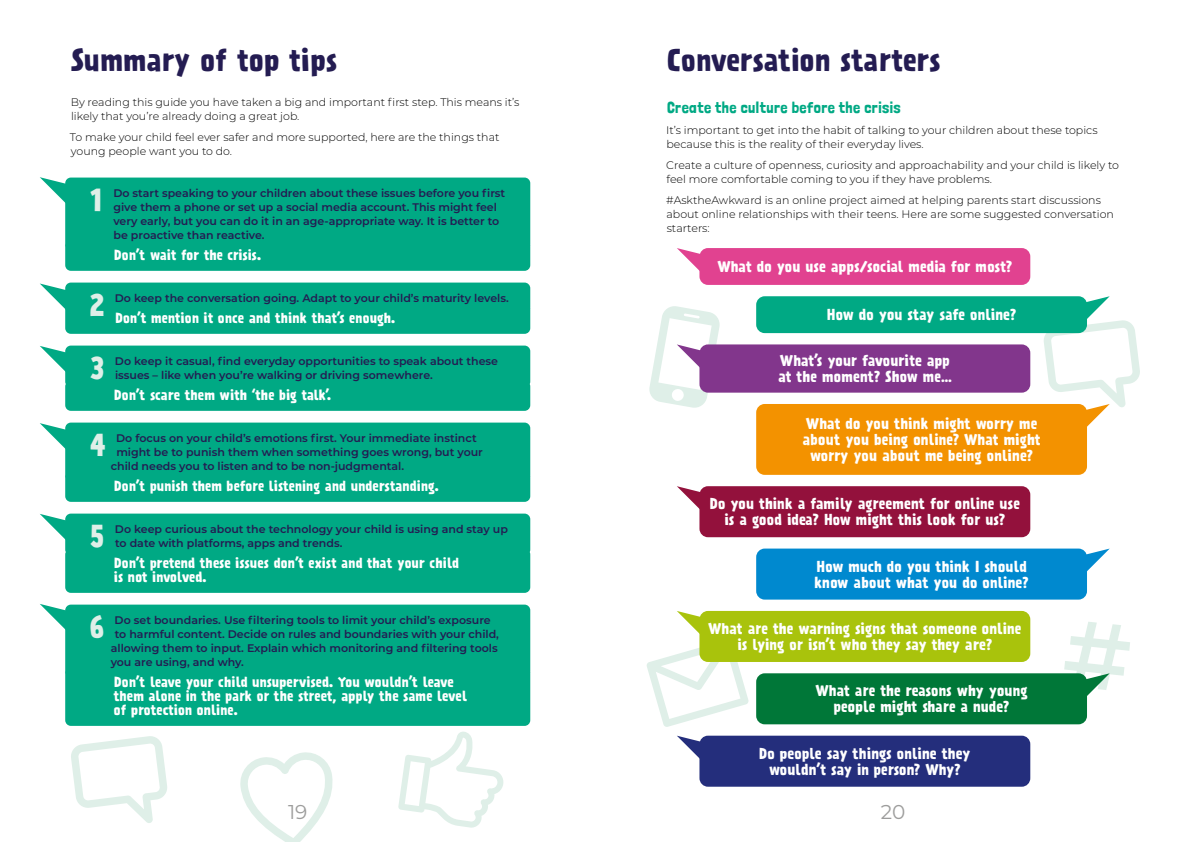
<style>
.page{position:relative;width:1191px;height:842px;background:#fff}
.page>*{position:absolute;margin:0;border:0;box-sizing:border-box;transform-origin:0 0}
.t1{font:700 28.2px "Prater Sans Pro";color:#dfefe8}
.t2{font:700 28px "Prater Sans Pro";color:#241c52}
.t3{font:20px "Montserrat";color:#9d9d9c}
.t4{font:16px "Londrina Solid";letter-spacing:.03em;color:#00a984}
.t5{font:700 14px/16px "Prater Sans Pro";letter-spacing:.01em;color:#fff;text-align:center}
.t6{font:700 13px/14px "Prater Sans Pro";letter-spacing:.01em;color:#fff}
.t7{font:600 11px/14px "Montserrat";color:#241c52}
.t8{font:300 11px/14px "Montserrat";color:#000}
</style>
<div class="page">
<svg style="left:71px;top:736px;width:96px;height:87px"></svg>
<svg style="left:240px;top:752px;width:93px;height:90px"></svg>
<svg style="left:398px;top:731px;width:106px;height:97px"></svg>
<div style="left:699px;top:248px;width:331px;height:37px;background:#e14290;border-radius:9px"></div>
<svg style="left:677px;top:248px;width:28px;height:28px"></svg>
<svg style="left:40px;top:177px;width:28px;height:26px"></svg>
<svg style="left:40px;top:283px;width:28px;height:26px"></svg>
<svg style="left:40px;top:346px;width:28px;height:25px"></svg>
<svg style="left:40px;top:423px;width:28px;height:26px"></svg>
<svg style="left:40px;top:514px;width:28px;height:25px"></svg>
<svg style="left:40px;top:604px;width:28px;height:25px"></svg>
<div style="left:756px;top:296px;width:331px;height:37px;background:#00a984;border-radius:9px"></div>
<div style="left:756px;top:404px;width:331px;height:71px;background:#f39200;border-radius:9px"></div>
<svg style="left:1043px;top:296px;width:97px;height:131px"></svg>
<div style="left:756px;top:549px;width:331px;height:51px;background:#0089cf;border-radius:9px"></div>
<svg style="left:1081px;top:549px;width:28px;height:23px"></svg>
<div style="left:756px;top:673px;width:331px;height:51px;background:#007738;border-radius:9px"></div>
<svg style="left:1064px;top:622px;width:66px;height:74px"></svg>
<div style="left:699px;top:344px;width:331px;height:49px;background:#82368c;border-radius:9px"></div>
<svg style="left:649px;top:306px;width:71px;height:102px"></svg>
<div style="left:699px;top:486px;width:331px;height:51px;background:#93113c;border-radius:9px"></div>
<svg style="left:677px;top:486px;width:28px;height:28px"></svg>
<div style="left:699px;top:611px;width:331px;height:51px;background:#a9c30c;border-radius:9px"></div>
<svg style="left:647px;top:611px;width:102px;height:116px"></svg>
<div style="left:699px;top:736px;width:331px;height:51px;background:#242e7c;border-radius:9px"></div>
<svg style="left:677px;top:736px;width:28px;height:28px"></svg>
<div style="left:65px;top:178px;width:465px;height:72px;background:#00a984;border-radius:6px"></div>
<div style="left:65px;top:241px;width:465px;height:30px;background:#00a984;border-radius:6px"></div>
<div style="left:65px;top:283px;width:465px;height:30px;background:#00a984;border-radius:6px"></div>
<div style="left:65px;top:304px;width:465px;height:30px;background:#00a984;border-radius:6px"></div>
<div style="left:65px;top:346px;width:465px;height:41px;background:#00a984;border-radius:6px"></div>
<div style="left:65px;top:381px;width:465px;height:30px;background:#00a984;border-radius:6px"></div>
<div style="left:65px;top:423px;width:465px;height:58px;background:#00a984;border-radius:6px"></div>
<div style="left:65px;top:472px;width:465px;height:30px;background:#00a984;border-radius:6px"></div>
<div style="left:65px;top:514px;width:465px;height:41px;background:#00a984;border-radius:6px"></div>
<div style="left:65px;top:549px;width:465px;height:44px;background:#00a984;border-radius:6px"></div>
<div style="left:65px;top:605px;width:465px;height:72px;background:#00a984;border-radius:6px"></div>
<div style="left:65px;top:668px;width:465px;height:58px;background:#00a984;border-radius:6px"></div>
<h2 class="t2" style="left:71px;top:39px;width:268px">Summary of top tips</h2>
<p class="t8" style="left:71px;top:94px;width:450px">By reading this guide you have taken a big and important first step. This means it’s likely that you’re already doing a great job.</p>
<p class="t8" style="left:70px;top:129px;width:431px">To make your child feel ever safer and more supported, here are the things that young people want you to do.</p>
<h1 class="t1" style="left:90px;top:178px;width:15px">1</h1>
<p class="t7" style="left:113px;top:185px;width:393px">Do start speaking to your children about these issues before you first give them a phone or set up a social media account. This might feel very early, but you can do it in an age‑appropriate way. It is better to be proactive than reactive.</p>
<p class="t6" style="left:114px;top:247px;width:148px">Don’t wait for the crisis.</p>
<h1 class="t1" style="left:89px;top:283px;width:17px">2</h1>
<p class="t7" style="left:115px;top:290px;width:395px">Do keep the conversation going. Adapt to your child’s maturity levels.</p>
<p class="t6" style="left:115px;top:310px;width:281px">Don’t mention it once and think that’s enough.</p>
<h1 class="t1" style="left:90px;top:346px;width:16px">3</h1>
<p class="t7" style="left:115px;top:353px;width:385px">Do keep it casual, find everyday opportunities to speak about these issues – like when you’re walking or driving somewhere.</p>
<p class="t6" style="left:114px;top:387px;width:218px">Don’t scare them with ‘the big talk’.</p>
<h1 class="t1" style="left:90px;top:423px;width:17px">4</h1>
<p class="t7" style="left:116px;top:430px;width:362px">Do focus on your child’s emotions first. Your immediate instinct</p>
<p class="t7" style="left:116px;top:444px;width:368px">might be to punish them when something goes wrong, but your</p>
<p class="t7" style="left:111px;top:458px;width:295px">child needs you to listen and to be non‑judgmental.</p>
<p class="t6" style="left:114px;top:478px;width:326px">Don’t punish them before listening and understanding.</p>
<h1 class="t1" style="left:91px;top:514px;width:16px">5</h1>
<p class="t7" style="left:115px;top:521px;width:394px">Do keep curious about the technology your child is using and stay up to date with platforms, apps and trends.</p>
<p class="t6" style="left:114px;top:555px;width:347px">Don’t pretend these issues don’t exist and that your child is not involved.</p>
<h1 class="t1" style="left:90px;top:605px;width:16px">6</h1>
<p class="t7" style="left:115px;top:612px;width:377px">Do set boundaries. Use filtering tools to limit your child’s exposure</p>
<p class="t7" style="left:115px;top:626px;width:385px">to harmful content. Decide on rules and boundaries with your child,</p>
<p class="t7" style="left:111px;top:640px;width:388px">allowing them to input. Explain which monitoring and filtering tools</p>
<p class="t7" style="left:111px;top:654px;width:135px">you are using, and why.</p>
<p class="t6" style="left:114px;top:674px;width:355px">Don’t leave your child unsupervised. You wouldn’t leave them alone in the park or the street, apply the same level of protection online.</p>
<h2 class="t2" style="left:667px;top:39px;width:275px">Conversation starters</h2>
<h3 class="t4" style="left:667px;top:98px;width:235px">Create the culture before the crisis</h3>
<p class="t8" style="left:666px;top:122px;width:433px">It’s important to get into the habit of talking to your children about these topics because this is the reality of their everyday lives.</p>
<p class="t8" style="left:666px;top:157px;width:454px">Create a culture of openness, curiosity and approachability and your child is likely to feel more comfortable coming to you if they have problems.</p>
<p class="t8" style="left:666px;top:192px;width:449px">#AsktheAwkward is an online project aimed at helping parents start discussions about online relationships with their teens. Here are some suggested conversation starters:</p>
<p class="t5" style="left:717px;top:258px;width:297px">What do you use apps/social media for most?</p>
<p class="t5" style="left:827px;top:306px;width:191px">How do you stay safe online?</p>
<p class="t5" style="left:778px;top:352px;width:175px;text-align:left">What’s your favourite app at the moment? Show me…</p>
<p class="t5" style="left:802px;top:415px;width:239px">What do you think might worry me about you being online? What might worry you about me being online?</p>
<p class="t5" style="left:710px;top:495px;width:312px">Do you think a family agreement for online use is a good idea? How might this look for us?</p>
<p class="t5" style="left:814px;top:558px;width:215px;text-align:left">How much do you think I should know about what you do online?</p>
<p class="t5" style="left:708px;top:620px;width:315px">What are the warning signs that someone online is lying or isn’t who they say they are?</p>
<p class="t5" style="left:815px;top:683px;width:214px">What are the reasons why young people might share a nude?</p>
<p class="t5" style="left:759px;top:745px;width:213px">Do people say things online they wouldn’t say in person? Why?</p>
<h3 class="t3" style="left:288px;top:798px;width:21px">19</h3>
<h3 class="t3" style="left:881px;top:798px;width:26px">20</h3>
</div>
